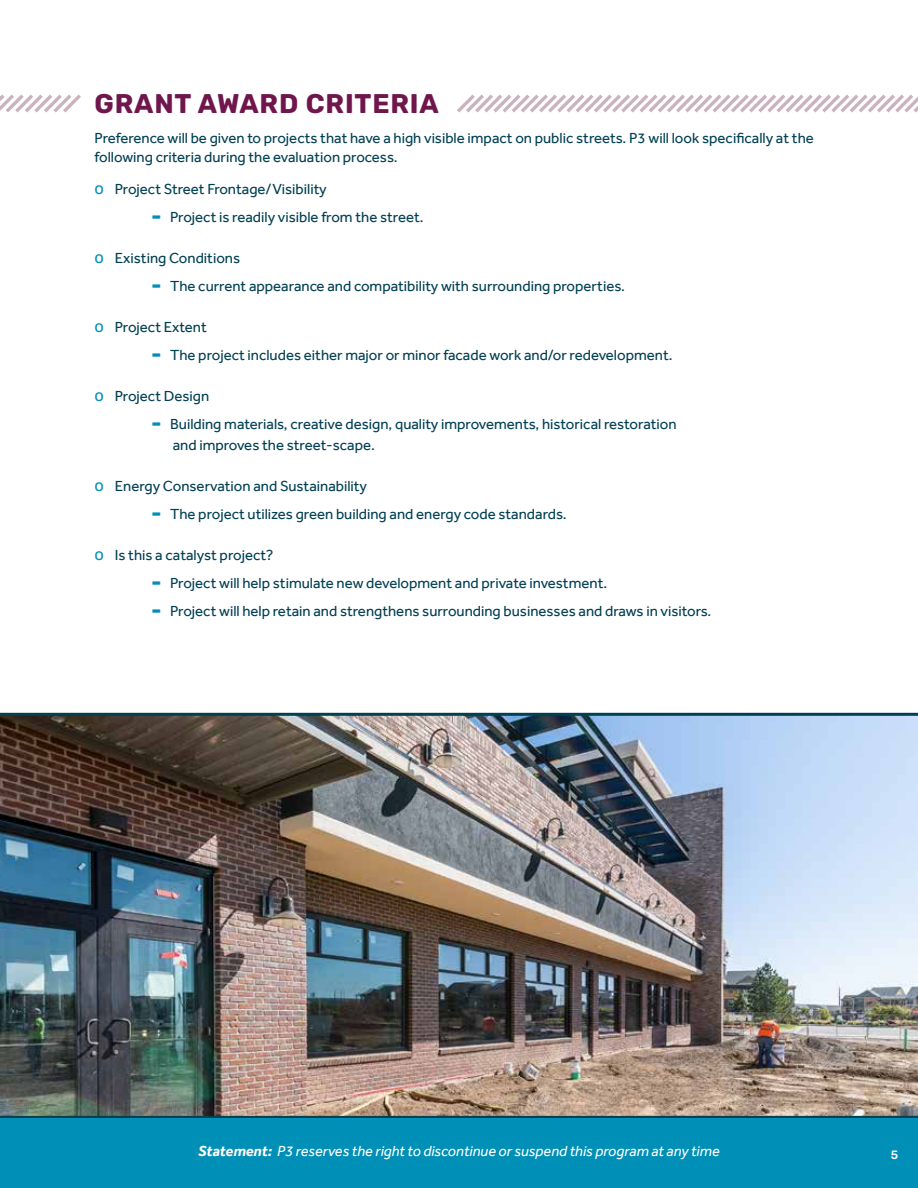
<style>
.page{position:relative;width:918px;height:1188px;background:#fff}
.page>*{position:absolute;margin:0;border:0;box-sizing:border-box;transform-origin:0 0}
.t1{font:700 27px "Rubik";letter-spacing:.03em;color:#6f164d}
.t2{font:15px/19.5px "Effra";color:#014053}
.t3{font:italic 15px "Effra";color:#fff}
.t4{font:500 12px "Rubik";color:#fff}
.s1{font-family:"Rubik";font-size:16.5px;color:#0090b7}
.s2{font-family:"Rubik";font-weight:900;font-size:16.5px;color:#0090b7}
.s3{font-weight:700}
</style>
<div class="page">
<img style="left:0;top:712px;width:918px;height:407px">
<div style="left:0;top:1119px;width:918px;height:69px;background:#0090b7"></div>
<svg style="left:0;top:94px;width:81px;height:19px"></svg>
<svg style="left:457px;top:94px;width:461px;height:19px"></svg>
<h1 class="t1" style="left:94px;top:88px;width:346px">GRANT AWARD CRITERIA</h1>
<p class="t2" style="left:94px;top:128px;width:721px">Preference will be given to projects that have a high visible impact on public streets. P3 will look specifically at the following criteria during the evaluation process.</p>
<p class="t2" style="left:94px;top:179px;width:234px"><span class="s1">o</span> Project Street Frontage/Visibility</p>
<p class="t2" style="left:152px;top:207px;width:273px"><span class="s2">–</span> Project is readily visible from the street.</p>
<p class="t2" style="left:94px;top:248px;width:147px"><span class="s1">o</span> Existing Conditions</p>
<p class="t2" style="left:152px;top:276px;width:475px"><span class="s2">–</span> The current appearance and compatibility with surrounding properties.</p>
<p class="t2" style="left:94px;top:317px;width:114px"><span class="s1">o</span> Project Extent</p>
<p class="t2" style="left:152px;top:345px;width:522px"><span class="s2">–</span> The project includes either major or minor facade work and/or redevelopment.</p>
<p class="t2" style="left:94px;top:386px;width:116px"><span class="s1">o</span> Project Design</p>
<p class="t2" style="left:173px;top:413px;width:505px;line-height:21px;text-indent:-21px"><span class="s2">–</span> Building materials, creative design, quality improvements, historical restoration and improves the street-scape.</p>
<p class="t2" style="left:94px;top:476px;width:274px"><span class="s1">o</span> Energy Conservation and Sustainability</p>
<p class="t2" style="left:152px;top:504px;width:416px"><span class="s2">–</span> The project utilizes green building and energy code standards.</p>
<p class="t2" style="left:94px;top:545px;width:181px"><span class="s1">o</span> Is this a catalyst project?</p>
<p class="t2" style="left:152px;top:573px;width:457px"><span class="s2">–</span> Project will help stimulate new development and private investment.</p>
<p class="t2" style="left:152px;top:601px;width:561px"><span class="s2">–</span> Project will help retain and strengthens surrounding businesses and draws in visitors.</p>
<p class="t3" style="left:198px;top:1142px;width:523px"><span class="s3">Statement:</span> P3 reserves the right to discontinue or suspend this program at any time</p>
<p class="t4" style="left:891px;top:1148px;width:9px">5</p>
</div>
